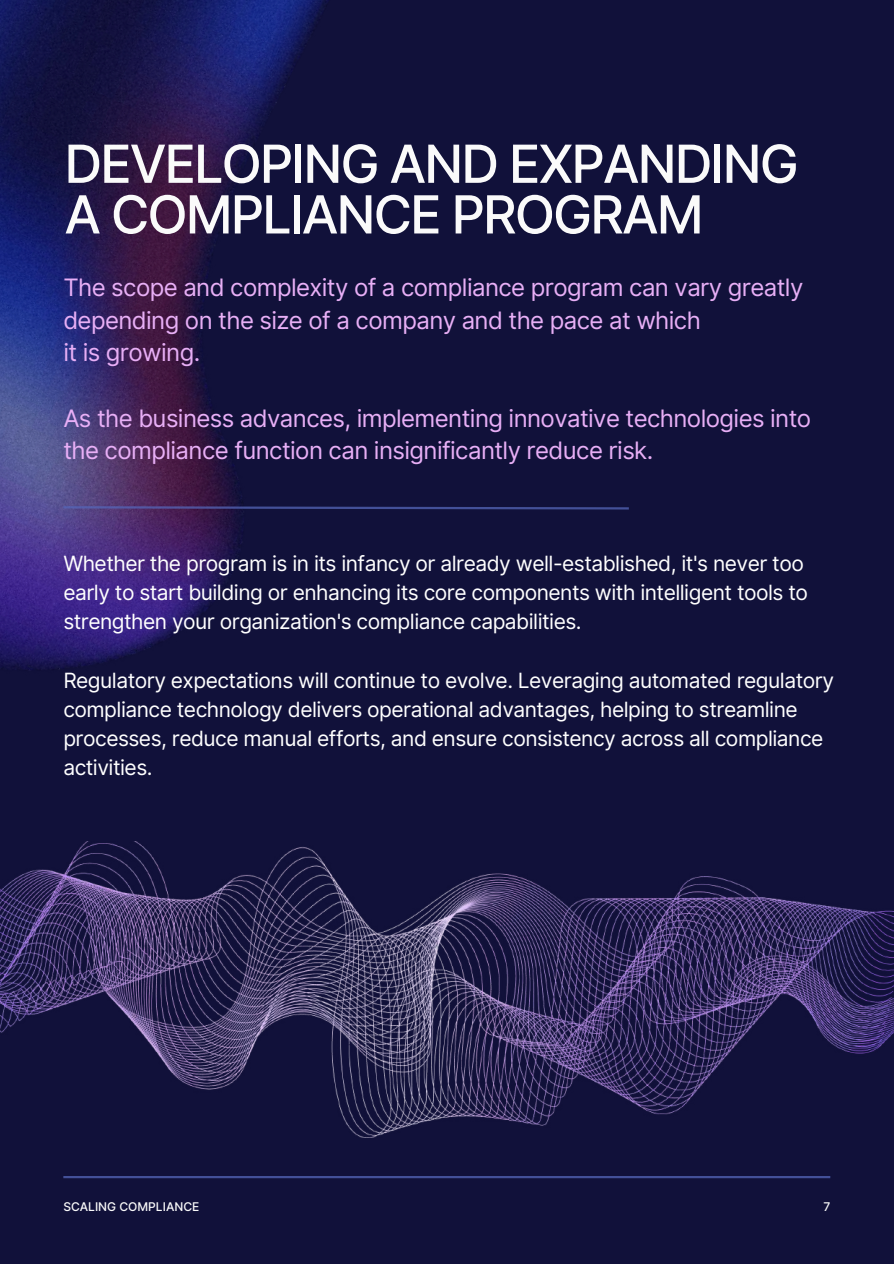
<style>
.page{position:relative;width:894px;height:1264px;background:#fff}
.page>*{position:absolute;margin:0;border:0;box-sizing:border-box;transform-origin:0 0}
.t1{font:500 52.5px/50.7px "Inter";letter-spacing:-.04em;color:#fafafa}
.t2{font:24px/32.7px "Inter";letter-spacing:-.025em;color:#e8aff6}
.t3{font:21px/29.2px "Inter";letter-spacing:-.025em;color:#fff}
.t4{font:500 12px "Inter";color:#fafafa}
</style>
<div class="page">
<div style="left:0;top:0;width:893px;height:1263px;background:#11113a"></div>
<img style="left:0;top:0;width:563px;height:670px">
<svg style="left:62px;top:506px;width:567px;height:3px;background:#3c4181"></svg>
<hr style="left:63px;top:1175px;width:767px;height:3px;background:#5566b8">
<img style="left:0;top:841px;width:893px;height:296px">
<h1 class="t1" style="left:64px;top:138px;width:735px">DEVELOPING AND EXPANDING<br>A COMPLIANCE PROGRAM</h1>
<p class="t2" style="left:63px;top:271px;width:741px">The scope and complexity of a compliance program can vary greatly depending on the size of a company and the pace at which<br>it is growing.</p>
<p class="t2" style="left:63px;top:401px;width:749px">As the business advances, implementing innovative technologies into the compliance function can insignificantly reduce risk.</p>
<p class="t3" style="left:63px;top:548px;width:746px">Whether the program is in its infancy or already well-established, it's never too early to start building or enhancing its core components with intelligent tools to strengthen your organization's compliance capabilities.</p>
<p class="t3" style="left:63px;top:665px;width:772px">Regulatory expectations will continue to evolve. Leveraging automated regulatory compliance technology delivers operational advantages, helping to streamline processes, reduce manual efforts, and ensure consistency across all compliance activities.</p>
<p class="t4" style="left:63px;top:1199px;width:137px">SCALING COMPLIANCE</p>
<p class="t4" style="left:823px;top:1199px;width:8px">7</p>
</div>
